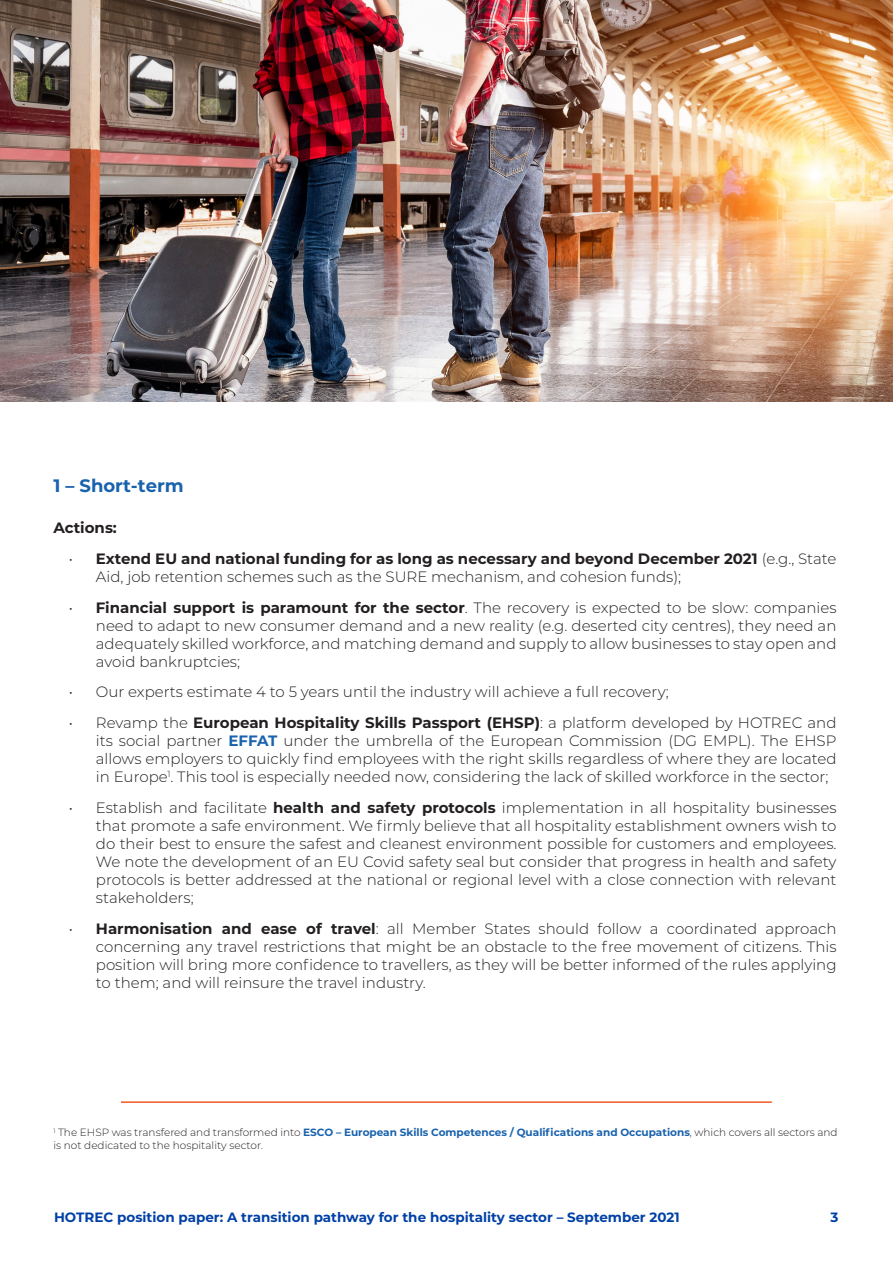
<style>
.page{position:relative;width:893px;height:1263px;background:#fff}
.page>*{position:absolute;margin:0;border:0;box-sizing:border-box;transform-origin:0 0}
.t1{font:700 18px "Montserrat";color:#1962ad}
.t2{font:300 15px/18px "Montserrat";color:#231f20;text-align:justify}
.t3{font:700 15px "Montserrat";color:#231f20}
.t4{font:700 13.5px "Montserrat";color:#0040a6}
.t5{font:300 10.5px/12.6px "Montserrat";color:#231f20}
.s1{font-weight:700}
.s2{font-weight:700;color:#1962ad}
</style>
<div class="page">
<hr style="left:121px;top:1101px;width:651px;height:2px;background:#f15a24">
<img style="left:0;top:0;width:893px;height:402px">
<p class="t1" style="left:53px;top:472px;width:132px">1 – Short-term</p>
<p class="t3" style="left:53px;top:517px;width:65px">Actions:</p>
<p class="t2" style="left:96px;top:549px;width:742px;text-indent:-27px">• <span class="s1">Extend EU and national funding for as long as necessary and beyond December 2021</span> (e.g., State<br>Aid, job retention schemes such as the SURE mechanism, and cohesion funds);</p>
<p class="t2" style="left:96px;top:598px;width:742px;text-indent:-27px">• <span class="s1">Financial support is paramount for the sector</span>. The recovery is expected to be slow: companies need to adapt to new consumer demand and a new reality (e.g. deserted city centres), they need an adequately skilled workforce, and matching demand and supply to allow businesses to stay open and avoid bankruptcies;</p>
<p class="t2" style="left:69px;top:682px;width:601px">• Our experts estimate 4 to 5 years until the industry will achieve a full recovery;</p>
<p class="t2" style="left:96px;top:713px;width:742px;text-indent:-27px">• Revamp the <span class="s1">European Hospitality Skills Passport (EHSP)</span>: a platform developed by HOTREC and its social partner <span class="s2">EFFAT</span> under the umbrella of the European Commission (DG EMPL). The EHSP allows employers to quickly find employees with the right skills regardless of where they are located in Europe<sup>1</sup>. This tool is especially needed now, considering the lack of skilled workforce in the sector;</p>
<p class="t2" style="left:96px;top:798px;width:742px;text-indent:-27px">• Establish and facilitate <span class="s1">health and safety protocols</span> implementation in all hospitality businesses that promote a safe environment. We firmly believe that all hospitality establishment owners wish to do their best to ensure the safest and cleanest environment possible for customers and employees.<br>We note the development of an EU Covid safety seal but consider that progress in health and safety protocols is better addressed at the national or regional level with a close connection with relevant stakeholders;</p>
<p class="t2" style="left:96px;top:919px;width:742px;text-indent:-27px">• <span class="s1">Harmonisation and ease of travel</span>: all Member States should follow a coordinated approach concerning any travel restrictions that might be an obstacle to the free movement of citizens. This position will bring more confidence to travellers, as they will be better informed of the rules applying to them; and will reinsure the travel industry.</p>
<p class="t5" style="left:53px;top:1126px;width:786px"><sup>1</sup> The EHSP was transfered and transformed into <span class="s2">ESCO – European Skills Competences / Qualifications and Occupations</span>, which covers all sectors and is not dedicated to the hospitality sector.</p>
<p class="t4" style="left:54px;top:1207px;width:627px">HOTREC position paper: A transition pathway for the hospitality sector – September 2021</p>
<p class="t4" style="left:830px;top:1207px;width:9px">3</p>
</div>
